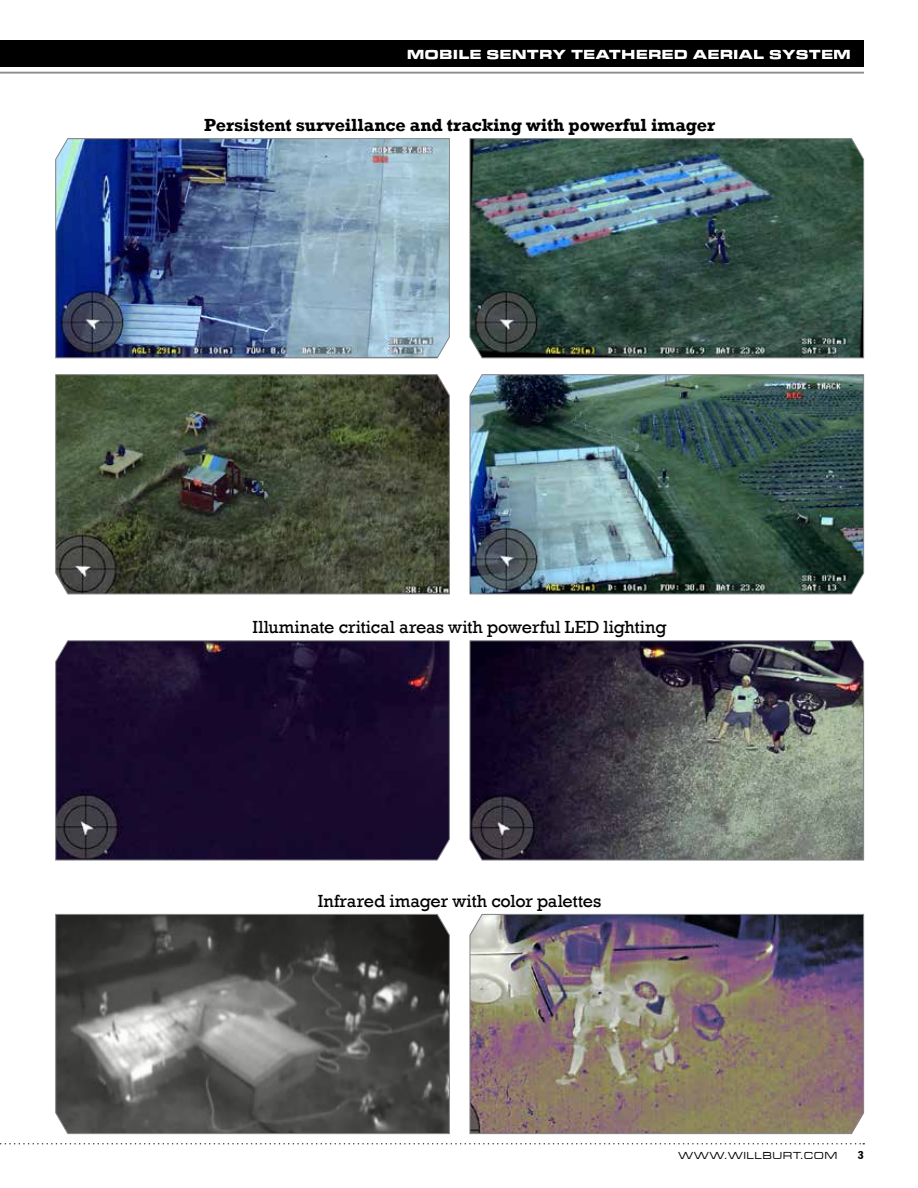
<style>
.page{position:relative;width:918px;height:1188px;background:#fff}
.page>*{position:absolute;margin:0;border:0;box-sizing:border-box;transform-origin:0 0}
.t1{font:18px "Rockwell";letter-spacing:-.005em;color:#000}
.t2{font:700 18px "Rockwell";letter-spacing:-.005em;color:#000}
.t3{font:700 expanded 13.5px "Microgramma Com";letter-spacing:.1em;color:#fff}
.t4{font:600 condensed 12px "ITC Franklin Gothic";color:#000}
.t5{font:500 expanded 10.5px "Microgramma Com";letter-spacing:.1em;color:#000}
</style>
<div class="page">
<div style="left:0;top:40px;width:864px;height:28px;background:#000"></div>
<hr style="left:0;top:72px;width:864px;height:1px;background:#8a8c8e">
<svg style="left:0;top:1143px;width:864px;height:1px"></svg>
<svg style="left:469px;top:640px;width:395px;height:221px;background:#4f4e54"></svg>
<img style="left:469px;top:914px;width:395px;height:220px">
<img style="left:469px;top:374px;width:395px;height:221px">
<svg style="left:55px;top:914px;width:395px;height:220px;background:#565655"></svg>
<svg style="left:55px;top:374px;width:395px;height:221px;background:#454d3a"></svg>
<img style="left:469px;top:138px;width:395px;height:221px">
<img style="left:55px;top:138px;width:395px;height:221px">
<svg style="left:55px;top:640px;width:395px;height:221px;background:#1d0f30"></svg>
<p class="t3" style="left:407px;top:45px;width:445px">MOBILE SENTRY TEATHERED AERIAL SYSTEM</p>
<p class="t2" style="left:204px;top:114px;width:512px">Persistent surveillance and tracking with powerful imager</p>
<p class="t1" style="left:253px;top:617px;width:416px">Illuminate critical areas with powerful LED lighting</p>
<p class="t1" style="left:318px;top:891px;width:285px">Infrared imager with color palettes</p>
<p class="t5" style="left:679px;top:1149px;width:160px">WWW.WILLBURT.COM</p>
<p class="t4" style="left:858px;top:1149px;width:8px">3</p>
</div>
